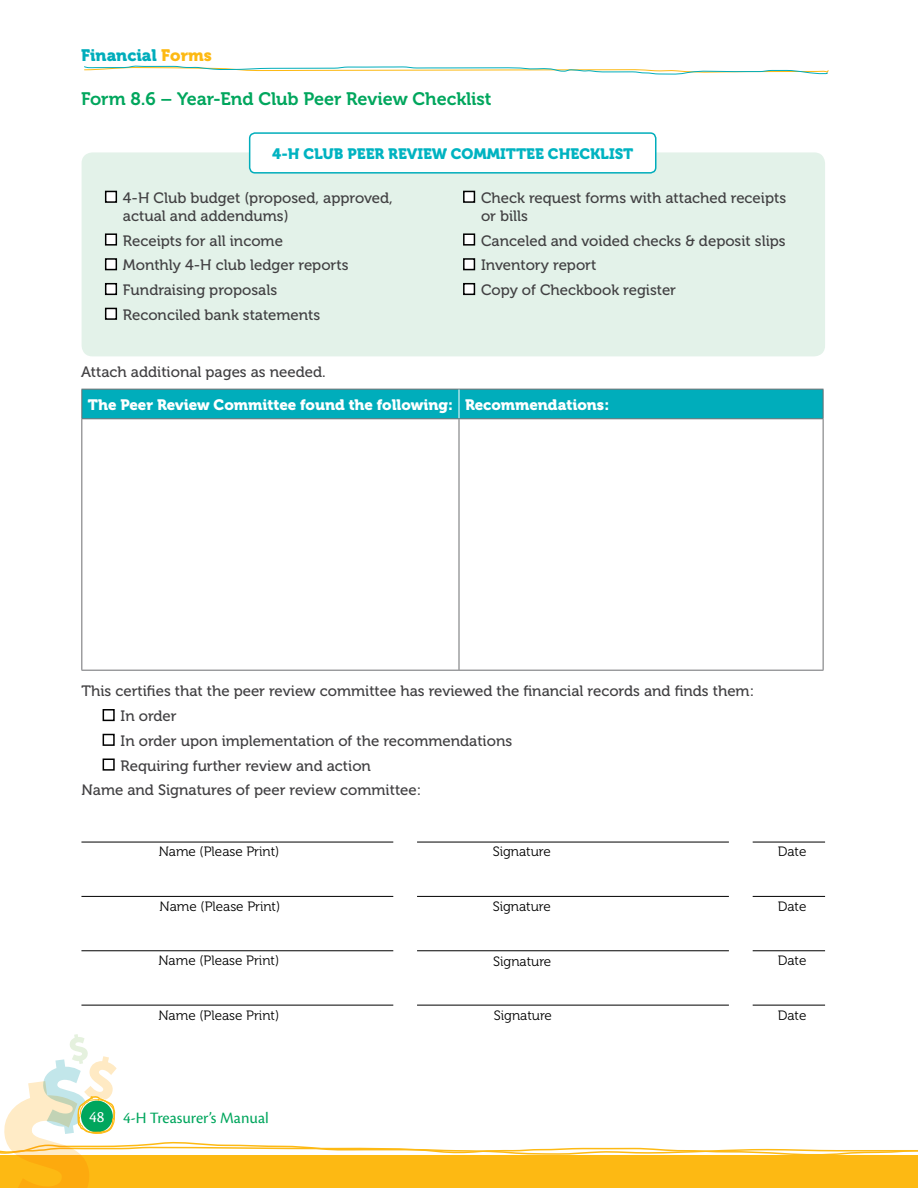
<style>
.page{position:relative;width:918px;height:1188px;background:#fff}
.page>*{position:absolute;margin:0;border:0;box-sizing:border-box;transform-origin:0 0}
.t1{font:18px "Museo 700";letter-spacing:-.005em;color:#00a65d}
.t2{font:16.5px "Cronos Pro";color:#00a65d}
.t3{font:16.5px "Museo 900";color:#00adbb}
.t4{font:15px/24.8px "Museo 500";color:#414042}
.t5{font:15px "Museo 900";color:#fff}
.t6{font:15px "Museo 900";color:#00b3c1}
.t7{font:13.5px "Museo 300";color:#000}
.s1{color:#fdb913}
.s2{color:#fff}
</style>
<div class="page">
<svg style="left:84px;top:65px;width:745px;height:10px"></svg>
<svg style="left:0;top:1034px;width:918px;height:154px"></svg>
<div style="left:82px;top:152px;width:743px;height:204px;background:#e3f2e9;border-radius:11px"></div>
<div style="left:106px;top:191px;width:10px;height:11px;background:#fff"></div>
<div style="left:105px;top:191px;width:12px;height:12px;border:2px solid #000"></div>
<div style="left:106px;top:234px;width:10px;height:11px;background:#fff"></div>
<div style="left:105px;top:233px;width:12px;height:13px;border:2px solid #000"></div>
<div style="left:106px;top:259px;width:10px;height:11px;background:#fff"></div>
<div style="left:105px;top:258px;width:12px;height:12px;border:2px solid #000"></div>
<div style="left:106px;top:284px;width:10px;height:10px;background:#fff"></div>
<div style="left:105px;top:283px;width:12px;height:12px;border:2px solid #000"></div>
<div style="left:106px;top:308px;width:10px;height:11px;background:#fff"></div>
<div style="left:105px;top:308px;width:12px;height:12px;border:2px solid #000"></div>
<div style="left:464px;top:191px;width:10px;height:11px;background:#fff"></div>
<div style="left:463px;top:191px;width:12px;height:12px;border:2px solid #000"></div>
<div style="left:464px;top:234px;width:10px;height:11px;background:#fff"></div>
<div style="left:463px;top:233px;width:12px;height:13px;border:2px solid #000"></div>
<div style="left:464px;top:259px;width:10px;height:11px;background:#fff"></div>
<div style="left:463px;top:258px;width:12px;height:12px;border:2px solid #000"></div>
<div style="left:464px;top:284px;width:10px;height:10px;background:#fff"></div>
<div style="left:463px;top:283px;width:12px;height:12px;border:2px solid #000"></div>
<hr style="left:81px;top:419px;width:1px;height:251px;background:#6d6e71">
<hr style="left:823px;top:419px;width:1px;height:251px;background:#6d6e71">
<hr style="left:81px;top:670px;width:378px;height:1px;background:#6d6e71">
<hr style="left:459px;top:670px;width:365px;height:1px;background:#6d6e71">
<div style="left:81px;top:389px;width:743px;height:29px;background:#00adbb"></div>
<hr style="left:81px;top:418px;width:378px;height:1px;background:#6d6e71">
<hr style="left:459px;top:418px;width:365px;height:1px;background:#6d6e71">
<hr style="left:459px;top:419px;width:1px;height:251px;background:#6d6e71">
<div style="left:250px;top:133px;width:406px;height:40px;background:#fff;border-radius:5px"></div>
<div style="left:249px;top:132px;width:407px;height:42px;border:2px solid #00adbb;border-radius:5px"></div>
<div style="left:103px;top:709px;width:12px;height:12px;border:2px solid #000"></div>
<div style="left:103px;top:734px;width:12px;height:12px;border:2px solid #000"></div>
<div style="left:103px;top:759px;width:12px;height:12px;border:2px solid #000"></div>
<hr style="left:81px;top:842px;width:312px;height:1px;background:#000">
<hr style="left:417px;top:842px;width:312px;height:1px;background:#000">
<hr style="left:753px;top:842px;width:72px;height:1px;background:#000">
<hr style="left:81px;top:896px;width:312px;height:1px;background:#000">
<hr style="left:417px;top:896px;width:312px;height:1px;background:#000">
<hr style="left:753px;top:896px;width:72px;height:1px;background:#000">
<hr style="left:81px;top:950px;width:312px;height:1px;background:#000">
<hr style="left:417px;top:950px;width:312px;height:1px;background:#000">
<hr style="left:753px;top:950px;width:72px;height:1px;background:#000">
<hr style="left:81px;top:1005px;width:312px;height:1px;background:#000">
<hr style="left:417px;top:1005px;width:312px;height:1px;background:#000">
<hr style="left:753px;top:1005px;width:72px;height:1px;background:#000">
<p class="t3" style="left:81px;top:46px;width:133px">Financial <span class="s1">Forms</span></p>
<p class="t1" style="left:81px;top:89px;width:412px">Form 8.6 – Year-End Club Peer Review Checklist</p>
<p class="t6" style="left:272px;top:145px;width:43px">4-H CLU</p>
<p class="t6" style="left:334px;top:145px;width:183px">B PEER REVIEW COMMITTEE</p>
<p class="t6" style="left:548px;top:145px;width:12px">CHEC</p>
<p class="t6" style="left:590px;top:145px;width:35px">KLIST</p>
<p class="t4" style="left:123px;top:189px;width:271px;line-height:18px">4-H Club budget (proposed, approved, actual and addendums)</p>
<p class="t4" style="left:123px;top:228px;width:227px">Receipts for all income<br>Monthly 4-H club ledger reports<br>Fundraising proposals<br>Reconciled bank statements</p>
<p class="t4" style="left:81px;top:360px;width:246px">Attach additional pages as needed.</p>
<p class="t4" style="left:481px;top:189px;width:307px;line-height:18px">Check request forms with attached receipts or bills</p>
<p class="t4" style="left:481px;top:228px;width:306px">Canceled and voided checks &amp; deposit slips<br>Inventory report<br>Copy of Checkbook register</p>
<p class="t5" style="left:88px;top:396px;width:523px">The Peer Review Committee found the following: Recommendations:</p>
<p class="t4" style="left:82px;top:679px;width:674px">This certifies that the peer review committee has reviewed the financial records and finds them:</p>
<p class="t4" style="left:121px;top:704px;width:58px">In order</p>
<p class="t4" style="left:121px;top:729px;width:393px">In order upon implementation of the recommendations</p>
<p class="t4" style="left:121px;top:753px;width:252px">Requiring further review and action</p>
<p class="t4" style="left:82px;top:778px;width:341px">Name and Signatures of peer review committee:</p>
<p class="t7" style="left:159px;top:845px;width:122px">Name (Please Print)</p>
<p class="t7" style="left:493px;top:845px;width:60px">Signature</p>
<p class="t7" style="left:778px;top:845px;width:30px">Date</p>
<p class="t7" style="left:160px;top:899px;width:122px">Name (Please Print)</p>
<p class="t7" style="left:493px;top:899px;width:60px">Signature</p>
<p class="t7" style="left:778px;top:899px;width:30px">Date</p>
<p class="t7" style="left:159px;top:953px;width:122px">Name (Please Print)</p>
<p class="t7" style="left:493px;top:954px;width:60px">Signature</p>
<p class="t7" style="left:778px;top:953px;width:30px">Date</p>
<p class="t7" style="left:159px;top:1008px;width:122px">Name (Please Print)</p>
<p class="t7" style="left:494px;top:1008px;width:60px">Signature</p>
<p class="t7" style="left:778px;top:1008px;width:30px">Date</p>
<p class="t2" style="left:89px;top:1108px;width:181px"><span class="s2">48</span> 4-H Treasurer’s Manual</p>
</div>
